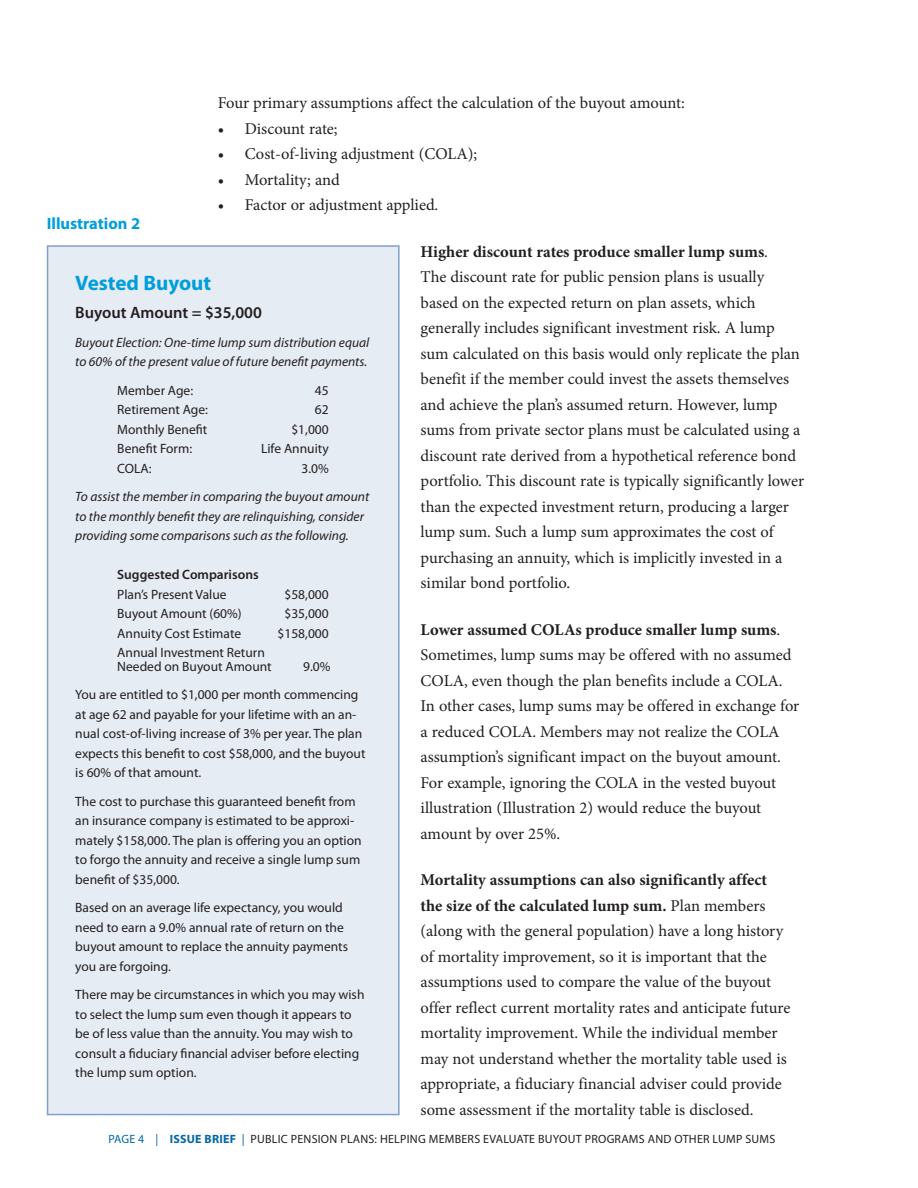
<style>
.page{position:relative;width:918px;height:1188px;background:#fff}
.page>*{position:absolute;margin:0;border:0;box-sizing:border-box;transform-origin:0 0}
.sidebar_text{font:700 21px "Myriad Pro";color:#009edb}
.text{font:16.5px/25.5px "Minion Pro";color:#231f20}
.text__no_space_after{font:16.5px "Minion Pro";letter-spacing:-.005em;color:#231f20}
.sidebar_text-2{font:600 16.5px "Myriad Pro";color:#231f20}
.Sub_2_myriad_Cyan{font:700 16.5px "Myriad Pro";color:#009edb}
.sidebar_text-3{font:13.5px/19.5px "Myriad Pro";color:#231f20}
.sb_text__no_space_after{font:13.5px "Myriad Pro";color:#231f20}
.sb_text__no_space_after-2{font:italic 13.5px/19.5px "Myriad Pro";color:#231f20}
.sidebar_text-4{font:italic 13.5px/19.5px "Myriad Pro";color:#231f20}
.sb_text__no_space_after-3{font:600 13.5px "Myriad Pro";color:#231f20}
.t1{font:12px "Myriad Pro";letter-spacing:.02em;color:#231f20}
.s1{font-weight:700}
.s2{color:#0067a6}
.s3{font-weight:700;color:#0067a6}
</style>
<div class="page">
<div style="left:48px;top:246px;width:351px;height:869px;background:#e6ecf4"></div>
<div style="left:47px;top:245px;width:353px;height:870px;border:2px solid #829fc9"></div>
<p class="text__no_space_after" style="left:218px;top:92px;width:469px">Four primary assumptions affect the calculation of the buyout amount:</p>
<p class="text" style="left:218px;top:116px;width:121px">• Discount rate;</p>
<p class="text" style="left:218px;top:142px;width:261px">• Cost-of-living adjustment (COLA);</p>
<p class="text" style="left:218px;top:167px;width:124px">• Mortality; and</p>
<p class="text" style="left:218px;top:193px;width:222px">• Factor or adjustment applied.</p>
<p class="text" style="left:421px;top:239px;width:385px"><span class="s1">Higher discount rates produce smaller lump sums</span>.<br>The discount rate for public pension plans is usually based on the expected return on plan assets, which generally includes significant investment risk. A lump sum calculated on this basis would only replicate the plan benefit if the member could invest the assets themselves and achieve the plan’s assumed return. However, lump sums from private sector plans must be calculated using a discount rate derived from a hypothetical reference bond portfolio. This discount rate is typically significantly lower than the expected investment return, producing a larger lump sum. Such a lump sum approximates the cost of purchasing an annuity, which is implicitly invested in a similar bond portfolio.</p>
<p class="text" style="left:421px;top:617px;width:380px"><span class="s1">Lower assumed COLAs produce smaller lump sums</span>.<br>Sometimes, lump sums may be offered with no assumed COLA, even though the plan benefits include a COLA.<br>In other cases, lump sums may be offered in exchange for a reduced COLA. Members may not realize the COLA assumption’s significant impact on the buyout amount.<br>For example, ignoring the COLA in the vested buyout illustration (Illustration 2) would reduce the buyout amount by over 25%.</p>
<p class="text" style="left:421px;top:868px;width:371px"><span class="s1">Mortality assumptions can also significantly affect the size of the calculated lump sum.</span> Plan members (along with the general population) have a long history of mortality improvement, so it is important that the assumptions used to compare the value of the buyout offer reflect current mortality rates and anticipate future mortality improvement. While the individual member may not understand whether the mortality table used is appropriate, a fiduciary financial adviser could provide some assessment if the mortality table is disclosed.</p>
<p class="Sub_2_myriad_Cyan" style="left:47px;top:213px;width:95px">Illustration 2</p>
<p class="sidebar_text" style="left:75px;top:269px;width:137px">Vested Buyout</p>
<p class="sidebar_text-2" style="left:75px;top:302px;width:188px">Buyout Amount = $35,000</p>
<p class="sidebar_text-4" style="left:75px;top:332px;width:296px">Buyout Election: One-time lump sum distribution equal to 60% of the present value of future benefit payments.</p>
<p class="sb_text__no_space_after" style="left:117px;top:382px;width:77px">Member Age:</p>
<p class="sb_text__no_space_after" style="left:315px;top:382px;width:15px">45</p>
<p class="sb_text__no_space_after" style="left:117px;top:402px;width:92px">Retirement Age:</p>
<p class="sb_text__no_space_after" style="left:315px;top:402px;width:15px">62</p>
<p class="sb_text__no_space_after" style="left:117px;top:421px;width:92px">Monthly Benefit</p>
<p class="sb_text__no_space_after" style="left:291px;top:421px;width:39px">$1,000</p>
<p class="sb_text__no_space_after" style="left:117px;top:441px;width:76px">Benefit Form:</p>
<p class="sb_text__no_space_after" style="left:261px;top:441px;width:69px">Life Annuity</p>
<p class="sidebar_text-3" style="left:117px;top:458px;width:36px">COLA:</p>
<p class="sidebar_text-3" style="left:301px;top:458px;width:29px">3.0%</p>
<p class="sb_text__no_space_after-2" style="left:75px;top:487px;width:295px">To assist the member in comparing the buyout amount to the monthly benefit they are relinquishing, consider providing some comparisons such as the following.</p>
<p class="sb_text__no_space_after-3" style="left:117px;top:566px;width:143px">Suggested Comparisons</p>
<p class="sb_text__no_space_after" style="left:117px;top:586px;width:111px">Plan’s Present Value</p>
<p class="sb_text__no_space_after" style="left:284px;top:586px;width:46px">$58,000</p>
<p class="sb_text__no_space_after" style="left:117px;top:606px;width:126px">Buyout Amount (60%)</p>
<p class="sb_text__no_space_after" style="left:284px;top:606px;width:46px">$35,000</p>
<p class="sb_text__no_space_after" style="left:117px;top:625px;width:125px">Annuity Cost Estimate</p>
<p class="sb_text__no_space_after" style="left:278px;top:625px;width:53px">$158,000</p>
<p class="sidebar_text-3" style="left:117px;top:646px;width:156px;line-height:13.5px">Annual Investment Return<br>Needed on Buyout Amount</p>
<p class="sidebar_text-3" style="left:303px;top:656px;width:29px">9.0%</p>
<p class="sidebar_text-3" style="left:75px;top:685px;width:292px">You are entitled to $1,000 per month commencing at age 62 and payable for your lifetime with an an&shy;nual cost-of-living increase of 3% per year. The plan expects this benefit to cost $58,000, and the buyout is 60% of that amount.</p>
<p class="sidebar_text-3" style="left:75px;top:791px;width:288px">The cost to purchase this guaranteed benefit from an insurance company is estimated to be approxi&shy;mately $158,000. The plan is offering you an option to forgo the annuity and receive a single lump sum benefit of $35,000.</p>
<p class="sidebar_text-3" style="left:75px;top:898px;width:274px">Based on an average life expectancy, you would need to earn a 9.0% annual rate of return on the buyout amount to replace the annuity payments you are forgoing.</p>
<p class="sidebar_text-3" style="left:75px;top:985px;width:291px">There may be circumstances in which you may wish to select the lump sum even though it appears to be of less value than the annuity. You may wish to consult a fiduciary financial adviser before electing the lump sum option.</p>
<p class="t1" style="left:108px;top:1132px;width:668px"><span class="s2">PAGE 4 |</span> <span class="s3">ISSUE BRIEF</span> <span class="s2">|</span> PUBLIC PENSION PLANS: HELPING MEMBERS EVALUATE BUYOUT PROGRAMS AND OTHER LUMP SUMS</p>
</div>
